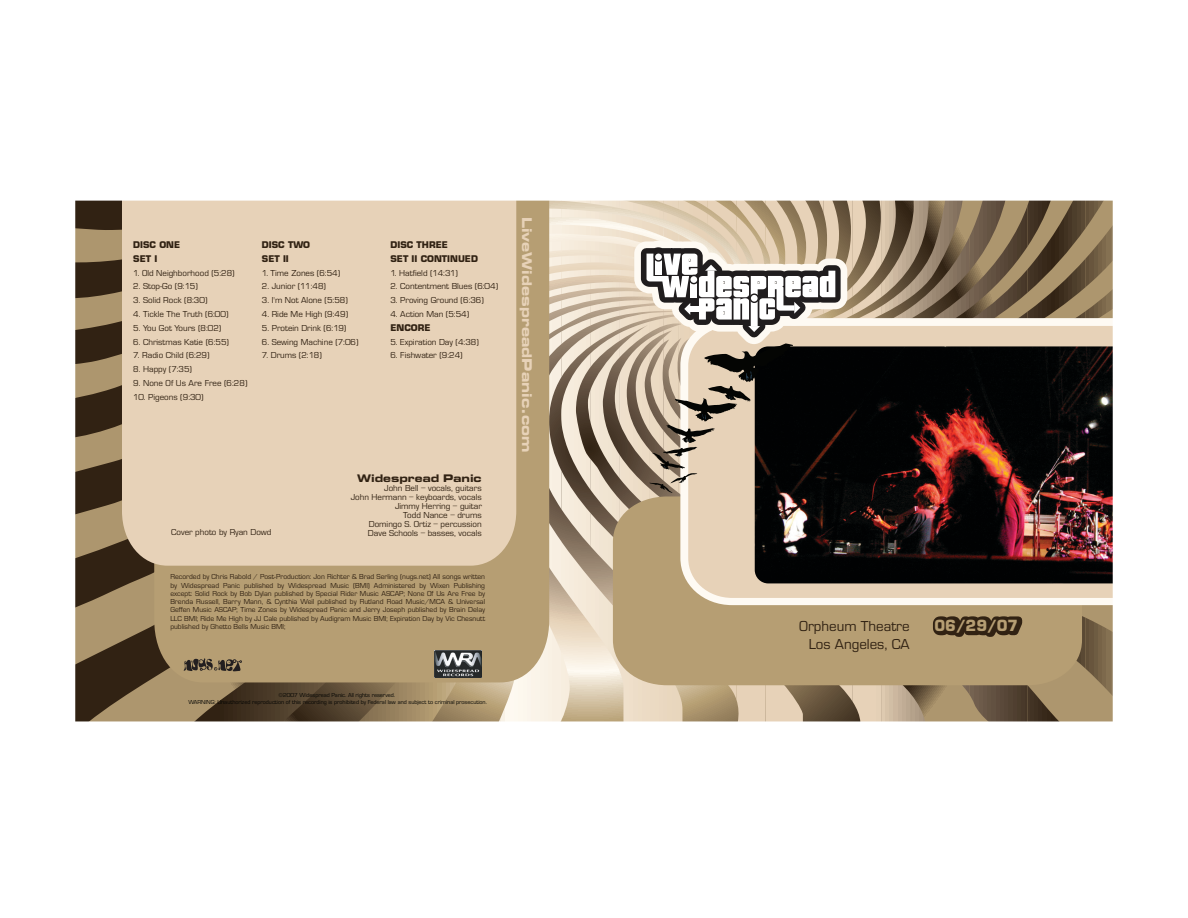
<style>
.page{position:relative;width:1188px;height:918px;background:#fff}
.page>*{position:absolute;margin:0;border:0;box-sizing:border-box;transform-origin:0 0}
.t1{font:15px/18px "Eurostile";color:#312213;text-align:right}
.t2{font:700 15px "Eurostile";color:#b69e73}
.t3{font:13.5px "Eurostile Bold Extended Two";color:#e7d2b8}
.t4{font:10.5px "Eurostile Bold Extended Two";color:#312213}
.t5{font:9px/9px "Eurostile";color:#312213;text-align:right}
.t6{font:700 9px/13.8px "Eurostile";color:#312213}
.t7{font:7.5px/8.2px "Eurostile";color:#312213;text-align:justify}
.t8{font:6px/7.2px "Eurostile";color:#040503;text-align:center}
</style>
<div class="page">
<svg style="left:75px;top:200px;width:1038px;height:522px;background:#a8957d"></svg>
<p class="t6" style="left:133px;top:238px;width:48px">DISC ONE<br>SET I</p>
<p class="t5" style="left:133px;top:269px;width:103px">1. Old Neighborhood (5:28)</p>
<p class="t5" style="left:133px;top:283px;width:66px">2. Stop-Go (9:15)</p>
<p class="t5" style="left:133px;top:296px;width:76px">3. Solid Rock (8:30)</p>
<p class="t5" style="left:133px;top:310px;width:97px">4. Tickle The Truth (6:00)</p>
<p class="t5" style="left:133px;top:324px;width:90px">5. You Got Yours (8:02)</p>
<p class="t5" style="left:133px;top:338px;width:97px">6. Christmas Katie (6:55)</p>
<p class="t5" style="left:133px;top:352px;width:78px">7. Radio Child (6:29)</p>
<p class="t5" style="left:133px;top:365px;width:60px">8. Happy (7:35)</p>
<p class="t5" style="left:133px;top:379px;width:116px">9. None Of Us Are Free (6:28)</p>
<p class="t5" style="left:133px;top:393px;width:72px">10. Pigeons (9:30)</p>
<p class="t6" style="left:262px;top:238px;width:50px">DISC TWO<br>SET II</p>
<p class="t5" style="left:262px;top:269px;width:80px">1. Time Zones (6:54)</p>
<p class="t5" style="left:262px;top:283px;width:66px">2. Junior (11:48)</p>
<p class="t5" style="left:262px;top:296px;width:88px">3. I'm Not Alone (5:58)</p>
<p class="t5" style="left:262px;top:310px;width:88px">4. Ride Me High (9:49)</p>
<p class="t5" style="left:262px;top:324px;width:86px">5. Protein Drink (6:19)</p>
<p class="t5" style="left:262px;top:338px;width:98px">6. Sewing Machine (7:06)</p>
<p class="t5" style="left:262px;top:352px;width:61px">7. Drums (2:18)</p>
<p class="t6" style="left:390px;top:238px;width:89px">DISC THREE<br>SET II CONTINUED</p>
<p class="t5" style="left:390px;top:269px;width:69px">1. Hatfield (14:31)</p>
<p class="t5" style="left:390px;top:283px;width:109px">2. Contentment Blues (6:04)</p>
<p class="t5" style="left:390px;top:296px;width:95px">3. Proving Ground (6:36)</p>
<p class="t5" style="left:390px;top:310px;width:80px">4. Action Man (5:54)</p>
<p class="t6" style="left:390px;top:321px;width:42px">ENCORE</p>
<p class="t5" style="left:390px;top:338px;width:90px">5. Expiration Day (4:38)</p>
<p class="t5" style="left:390px;top:352px;width:74px">6. Fishwater (9:24)</p>
<p class="t5" style="left:171px;top:528px;width:102px">Cover photo by Ryan Dowd</p>
<p class="t4" style="left:357px;top:470px;width:126px">Widespread Panic</p>
<p class="t5" style="left:351px;top:484px;width:133px">John Bell – vocals, guitars<br>John Hermann – keyboards, vocals<br>Jimmy Herring – guitar<br>Todd Nance – drums<br>Domingo S. Ortiz – percussion<br>Dave Schools – basses, vocals</p>
<p class="t7" style="left:170px;top:573px;width:316px">Recorded by Chris Rabold / Post-Production: Jon Richter &amp; Brad Serling (nugs.net) All songs written by Widespread Panic published by Widespread Music (BMI) Administered by Wixen Publishing except: Solid Rock by Bob Dylan published by Special Rider Music ASCAP; None Of Us Are Free by Brenda Russell, Barry Mann, &amp; Cynthia Weil published by Rutland Road Music/MCA &amp; Universal Geffen Music ASCAP; Time Zones by Widespread Panic and Jerry Joseph published by Brain Delay LLC BMI; Ride Me High by JJ Cale published by Audigram Music BMI; Expiration Day by Vic Chesnutt published by Ghetto Bells Music BMI;</p>
<h2 class="t3" style="left:537px;top:217px;width:237px;rotate:90deg">LiveWidespreadPanic.com</h2>
<p class="t8" style="left:188px;top:692px;width:300px">©2007 Widespread Panic. All rights reserved.<br>WARNING: Unauthorized reproduction of this recording is prohibited by Federal law and subject to criminal prosecution.</p>
<h1 class="t1" style="left:799px;top:618px;width:112px">Orpheum Theatre<br>Los Angeles, CA</h1>
<h1 class="t2" style="left:934px;top:616px;width:85px">06/29/07</h1>
</div>
